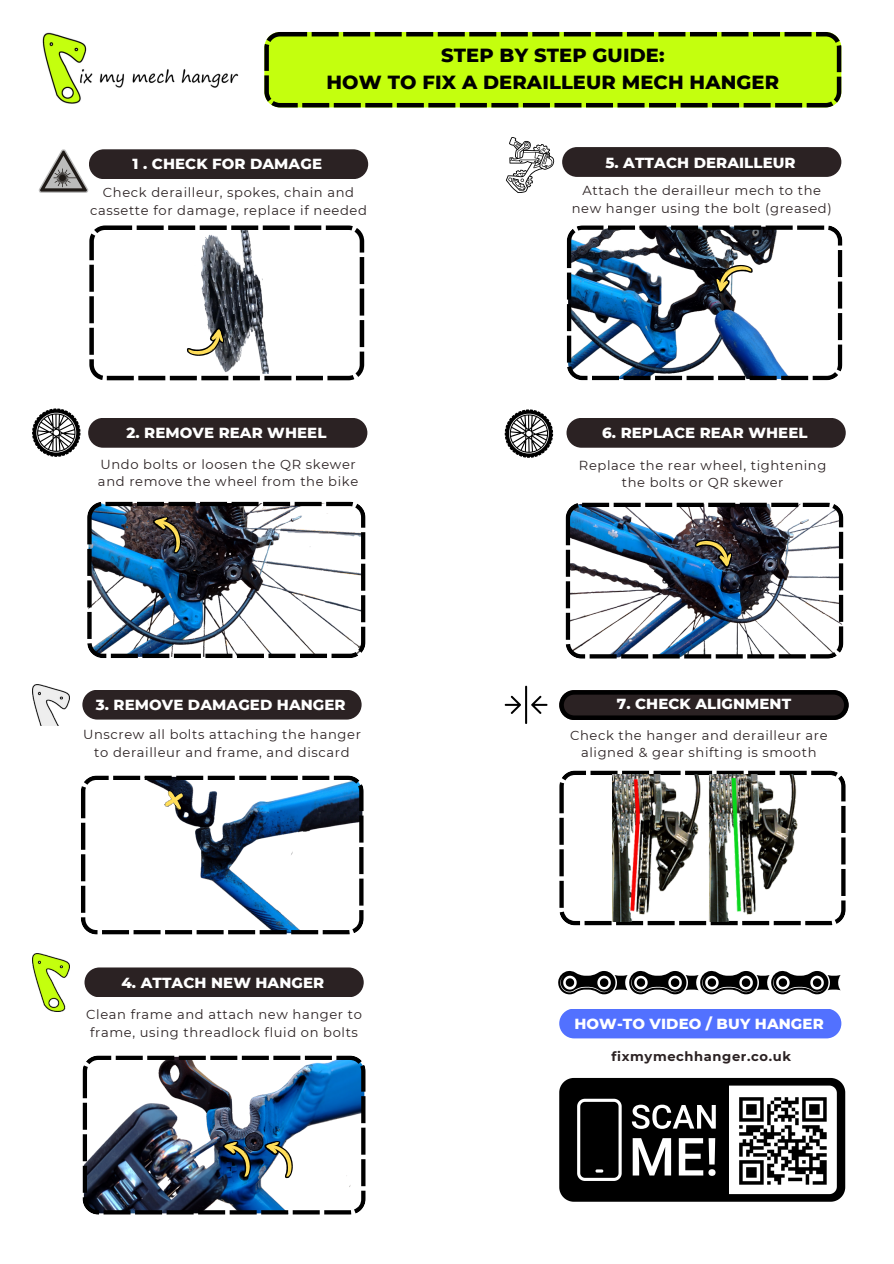
<style>
.page{position:relative;width:894px;height:1264px;background:#fff}
.page>*{position:absolute;margin:0;border:0;box-sizing:border-box;transform-origin:0 0}
.t1{font:800 19.35px "Montserrat";letter-spacing:.005em;color:#000}
.t2{font:800 14.85px "Montserrat";letter-spacing:.005em;color:#fff}
.t3{font:13.05px/17.4px "Montserrat";letter-spacing:.045em;color:#2b2223;text-align:center}
.t4{font:700 13.05px "Montserrat";letter-spacing:.045em;color:#2b2223}
</style>
<div class="page">
<div style="left:89px;top:149px;width:279px;height:30px;background:#2b2223;border-radius:15px"></div>
<svg style="left:39px;top:149px;width:49px;height:44px"></svg>
<div style="left:566px;top:418px;width:279px;height:30px;background:#2b2223;border-radius:15px"></div>
<svg style="left:504px;top:409px;width:49px;height:49px"></svg>
<svg style="left:559px;top:690px;width:289px;height:30px;background:#221c1c"></svg>
<svg style="left:504px;top:685px;width:43px;height:39px"></svg>
<img style="left:42px;top:32px;width:197px;height:72px">
<div style="left:559px;top:1008px;width:282px;height:30px;background:#5271ff;border-radius:15px"></div>
<svg style="left:558px;top:970px;width:282px;height:24px"></svg>
<svg style="left:559px;top:1077px;width:286px;height:124px"></svg>
<hr style="left:812px;top:1181px;width:14px;height:3px;background:#000">
<svg style="left:264px;top:32px;width:577px;height:75px;background:#afe30d"></svg>
<div style="left:562px;top:147px;width:279px;height:30px;background:#2b2223;border-radius:15px"></div>
<svg style="left:506px;top:137px;width:48px;height:56px"></svg>
<div style="left:88px;top:418px;width:279px;height:30px;background:#2b2223;border-radius:15px"></div>
<svg style="left:32px;top:408px;width:48px;height:49px"></svg>
<div style="left:84px;top:967px;width:279px;height:30px;background:#2b2223;border-radius:15px"></div>
<img style="left:32px;top:953px;width:37px;height:58px">
<svg style="left:559px;top:770px;width:286px;height:155px"></svg>
<img style="left:612px;top:774px;width:201px;height:147px">
<img style="left:566px;top:225px;width:276px;height:155px">
<img style="left:565px;top:502px;width:278px;height:156px">
<img style="left:87px;top:501px;width:278px;height:157px">
<img style="left:82px;top:1055px;width:283px;height:159px">
<div style="left:82px;top:689px;width:279px;height:30px;background:#2b2223;border-radius:15px"></div>
<img style="left:32px;top:684px;width:38px;height:41px">
<svg style="left:81px;top:775px;width:282px;height:159px"></svg>
<svg style="left:89px;top:225px;width:275px;height:155px"></svg>
<p class="t1" style="left:441px;top:44px;width:225px">STEP BY STEP GUIDE:</p>
<p class="t1" style="left:326px;top:71px;width:454px">HOW TO FIX A DERAILLEUR MECH HANGER</p>
<p class="t2" style="left:132px;top:155px;width:191px">1 . CHECK FOR DAMAGE</p>
<p class="t3" style="left:90px;top:184px;width:278px">Check derailleur, spokes, chain and cassette for damage, replace if needed</p>
<p class="t2" style="left:126px;top:423px;width:201px">2. REMOVE REAR WHEEL</p>
<p class="t3" style="left:98px;top:455px;width:262px;text-align:left">Undo bolts or loosen the QR skewer and remove the wheel from the bike</p>
<p class="t2" style="left:96px;top:695px;width:251px">3. REMOVE DAMAGED HANGER</p>
<p class="t3" style="left:83px;top:726px;width:279px">Unscrew all bolts attaching the hanger to derailleur and frame, and discard</p>
<p class="t2" style="left:121px;top:973px;width:204px">4. ATTACH NEW HANGER</p>
<p class="t3" style="left:86px;top:1005px;width:277px">Clean frame and attach new hanger to frame, using threadlock fluid on bolts</p>
<p class="t2" style="left:605px;top:153px;width:192px">5. ATTACH DERAILLEUR</p>
<p class="t3" style="left:571px;top:182px;width:261px">Attach the derailleur mech to the new hanger using the bolt (greased)</p>
<p class="t2" style="left:602px;top:423px;width:207px">6. REPLACE REAR WHEEL</p>
<p class="t3" style="left:578px;top:456px;width:249px">Replace the rear wheel, tightening the bolts or QR skewer</p>
<p class="t2" style="left:616px;top:695px;width:176px">7. CHECK ALIGNMENT</p>
<p class="t3" style="left:570px;top:726px;width:259px">Check the hanger and derailleur are aligned &amp; gear shifting is smooth</p>
<p class="t2" style="left:574px;top:1014px;width:251px">HOW-TO VIDEO / BUY HANGER</p>
<p class="t4" style="left:611px;top:1048px;width:181px">fixmymechhanger.co.uk</p>
</div>
